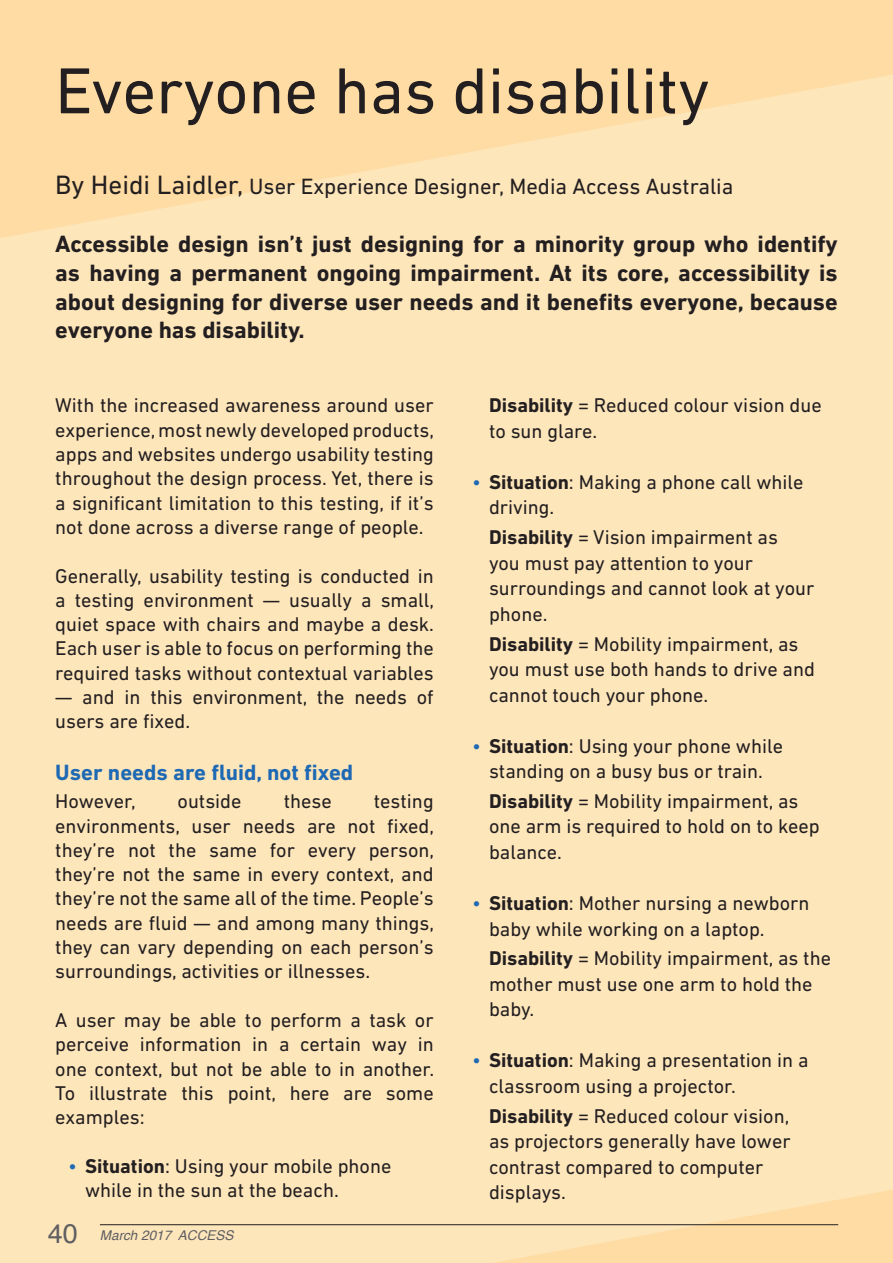
<style>
.page{position:relative;width:893px;height:1263px;background:#fee6bb}
.page>*{position:absolute;margin:0;border:0;box-sizing:border-box;transform-origin:0 0}
.Main_Header_ACCESS{font:66px "DIN Next LT Pro";color:#231f20}
.t1{font:27px "Helvetica";color:#5f5f62}
.Galley_ACCESS{font:700 24px/28.8px "DIN Next LT Pro";color:#231f20;text-align:justify}
.Byline_ACCESS{font:22.5px "DIN Next LT Pro";color:#231f20}
.Subheaders_ACCESS{font:700 22.5px "DIN Next LT Pro";color:#1e69b4}
.Galley_ACCESS-2{font:20.25px/24.3px "DIN Next LT Pro";color:#231f20}
.t2{font:italic 13.5px "Helvetica";color:#5f5f62}
.s1{font-size:27px}
.s2{color:#1e69b4}
.s3{font-weight:700}
</style>
<div class="page">
<svg style="left:0;top:0;width:893px;height:238px;fill:#fedca3"></svg>
<svg style="left:492px;top:1190px;width:401px;height:73px"></svg>
<hr style="left:100px;top:1224px;width:738px;height:1px;background:#231f20">
<p class="Main_Header_ACCESS" style="left:55px;top:53px;width:656px">Everyone has disability</p>
<p class="Byline_ACCESS" style="left:55px;top:173px;width:680px"><span class="s1">By Heidi Laidler,</span> User Experience Designer, Media Access Australia</p>
<p class="Galley_ACCESS" style="left:55px;top:229px;width:784px">Accessible design isn’t just designing for a minority group who identify as having a permanent ongoing impairment. At its core, accessibility is about designing for diverse user needs and it benefits everyone, because everyone has disability.</p>
<p class="Galley_ACCESS-2" style="left:55px;top:393px;width:380px;text-align:justify">With the increased awareness around user experience, most newly developed products, apps and websites undergo usability testing throughout the design process. Yet, there is a significant limitation to this testing, if it’s not done across a diverse range of people.</p>
<p class="Galley_ACCESS-2" style="left:55px;top:563px;width:380px;text-align:justify">Generally, usability testing is conducted in a testing environment — usually a small, quiet space with chairs and maybe a desk.<br>Each user is able to focus on performing the required tasks without contextual variables</p>
<p class="Galley_ACCESS-2" style="left:55px;top:685px;width:380px">— and in this environment, the needs of users are fixed.</p>
<p class="Subheaders_ACCESS" style="left:55px;top:759px;width:300px">User needs are fluid, not fixed</p>
<p class="Galley_ACCESS-2" style="left:55px;top:789px;width:82px">However,</p>
<p class="Galley_ACCESS-2" style="left:178px;top:789px;width:65px">outside</p>
<p class="Galley_ACCESS-2" style="left:284px;top:789px;width:50px">these</p>
<p class="Galley_ACCESS-2" style="left:55px;top:789px;width:380px;text-align:justify;text-indent:319px">testing environments, user needs are not fixed, they’re not the same for every person, they’re not the same in every context, and they’re not the same all of the time. People’s needs are fluid — and among many things, they can vary depending on each person’s surroundings, activities or illnesses.</p>
<p class="Galley_ACCESS-2" style="left:55px;top:1008px;width:380px;text-align:justify">A user may be able to perform a task or perceive information in a certain way in one context, but not be able to in another.<br>To illustrate this point, here are some examples:</p>
<p class="Galley_ACCESS-2" style="left:85px;top:1153px;width:308px;text-indent:-17px"><span class="s2">•</span> <span class="s3">Situation</span>: Using your mobile phone while in the sun at the beach.</p>
<p class="t1" style="left:48px;top:1212px;width:32px">40</p>
<p class="t2" style="left:100px;top:1225px;width:135px">March 2017 ACCESS</p>
<p class="Galley_ACCESS-2" style="left:489px;top:392px;width:334px;line-height:25.5px"><span class="s3">Disability</span> = Reduced colour vision due to sun glare.</p>
<p class="Galley_ACCESS-2" style="left:489px;top:469px;width:316px;line-height:25.5px;text-indent:-17px"><span class="s2">•</span> <span class="s3">Situation</span>: Making a phone call while driving.</p>
<p class="Galley_ACCESS-2" style="left:489px;top:524px;width:327px;line-height:25.5px"><span class="s3">Disability</span> = Vision impairment as<br>you must pay attention to your surroundings and cannot look at your phone.</p>
<p class="Galley_ACCESS-2" style="left:489px;top:631px;width:328px;line-height:25.5px"><span class="s3">Disability</span> = Mobility impairment, as you must use both hands to drive and cannot touch your phone.</p>
<p class="Galley_ACCESS-2" style="left:472px;top:733px;width:312px;line-height:25.5px;text-align:center"><span class="s2">•</span> <span class="s3">Situation</span>: Using your phone while standing on a busy bus or train.</p>
<p class="Galley_ACCESS-2" style="left:489px;top:788px;width:332px;line-height:25.5px"><span class="s3">Disability</span> = Mobility impairment, as one arm is required to hold on to keep balance.</p>
<p class="Galley_ACCESS-2" style="left:489px;top:890px;width:322px;line-height:25.5px;text-indent:-17px"><span class="s2">•</span> <span class="s3">Situation</span>: Mother nursing a newborn baby while working on a laptop.</p>
<p class="Galley_ACCESS-2" style="left:489px;top:945px;width:344px;line-height:25.5px"><span class="s3">Disability</span> = Mobility impairment, as the mother must use one arm to hold the baby.</p>
<p class="Galley_ACCESS-2" style="left:489px;top:1047px;width:321px;line-height:25.5px;text-indent:-17px"><span class="s2">•</span> <span class="s3">Situation</span>: Making a presentation in a classroom using a projector.</p>
<p class="Galley_ACCESS-2" style="left:489px;top:1103px;width:303px;line-height:25.5px"><span class="s3">Disability</span> = Reduced colour vision, as projectors generally have lower contrast compared to computer displays.</p>
</div>
